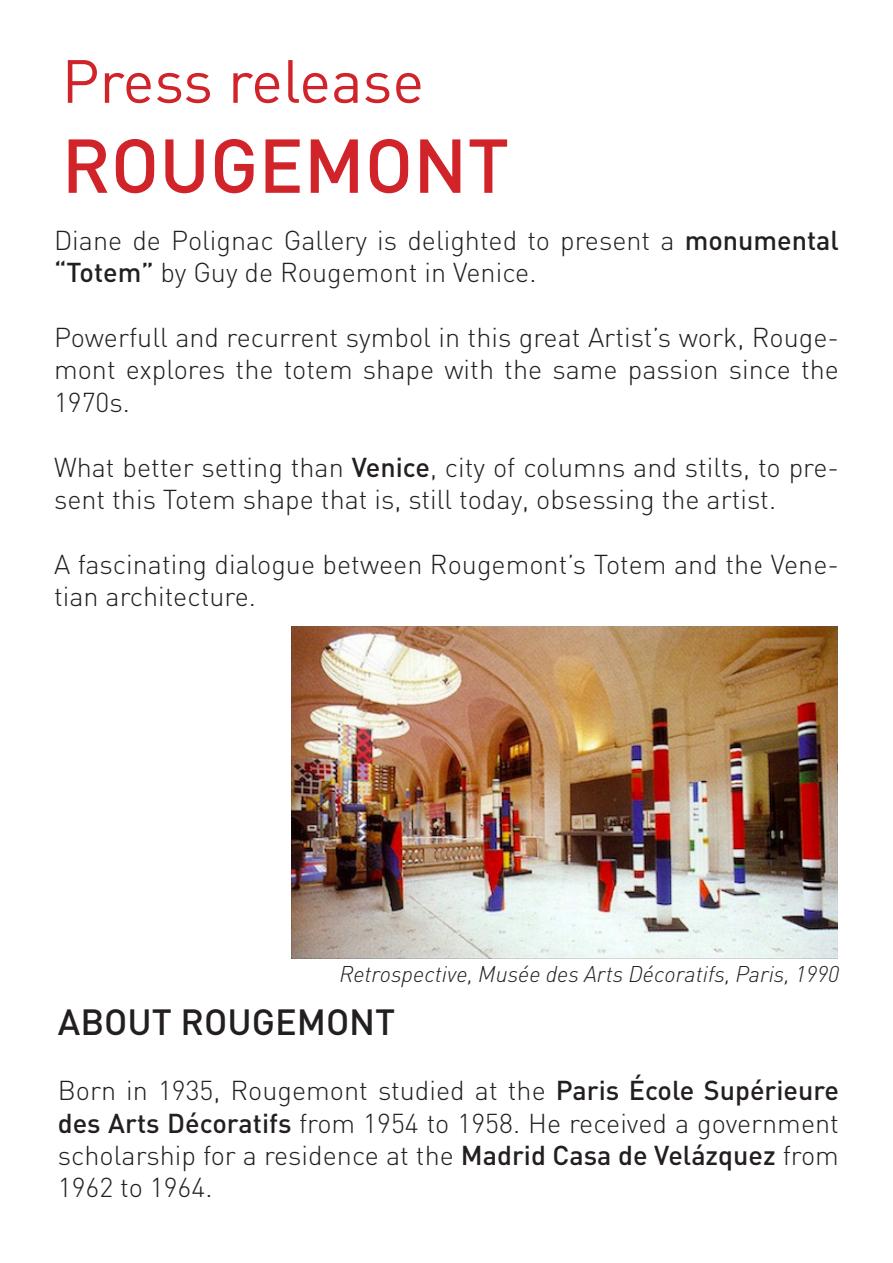
<style>
.page{position:relative;width:893px;height:1263px;background:#fff}
.page>*{position:absolute;margin:0;border:0;box-sizing:border-box;transform-origin:0 0}
.t1{font:500 75px "DIN";color:#d1232a}
.t2{font:60px "DIN";color:#d1232a}
.t3{font:500 36px "DIN";color:#231f20}
.t4{font:300 27px/32.4px "DIN";color:#231f20}
.t5{font:italic 300 22.5px "DIN";color:#231f20}
.s1{font-weight:500}
</style>
<div class="page">
<img style="left:292px;top:626px;width:545px;height:332px">
<p class="t2" style="left:62px;top:44px;width:364px">Press release</p>
<p class="t1" style="left:62px;top:118px;width:449px">ROUGEMONT</p>
<p class="t4" style="left:54px;top:224px;width:786px">Diane de Polignac Gallery is delighted to present a <span class="s1">monumental “Totem”</span> by Guy de Rougemont in Venice.</p>
<p class="t4" style="left:54px;top:321px;width:786px;text-align:justify">Powerfull and recurrent symbol in this great Artist’s work, Rouge&shy;mont explores the totem shape with the same passion since the 1970s.</p>
<p class="t4" style="left:54px;top:450px;width:786px">What better setting than <span class="s1">Venice</span>, city of columns and stilts, to pre&shy;sent this Totem shape that is, still today, obsessing the artist.</p>
<p class="t4" style="left:54px;top:548px;width:786px">A fascinating dialogue between Rougemont’s Totem and the Vene&shy;tian architecture.</p>
<p class="t5" style="left:339px;top:960px;width:501px">Retrospective, Musée des Arts Décoratifs, Paris, 1990</p>
<p class="t3" style="left:58px;top:999px;width:339px">ABOUT ROUGEMONT</p>
<p class="t4" style="left:58px;top:1074px;width:783px;text-align:justify">Born in 1935, Rougemont studied at the <span class="s1">Paris École Supérieure des Arts Décoratifs</span> from 1954 to 1958. He received a government scholarship for a residence at the <span class="s1">Madrid Casa de Velázquez</span> from 1962 to 1964.</p>
</div>
